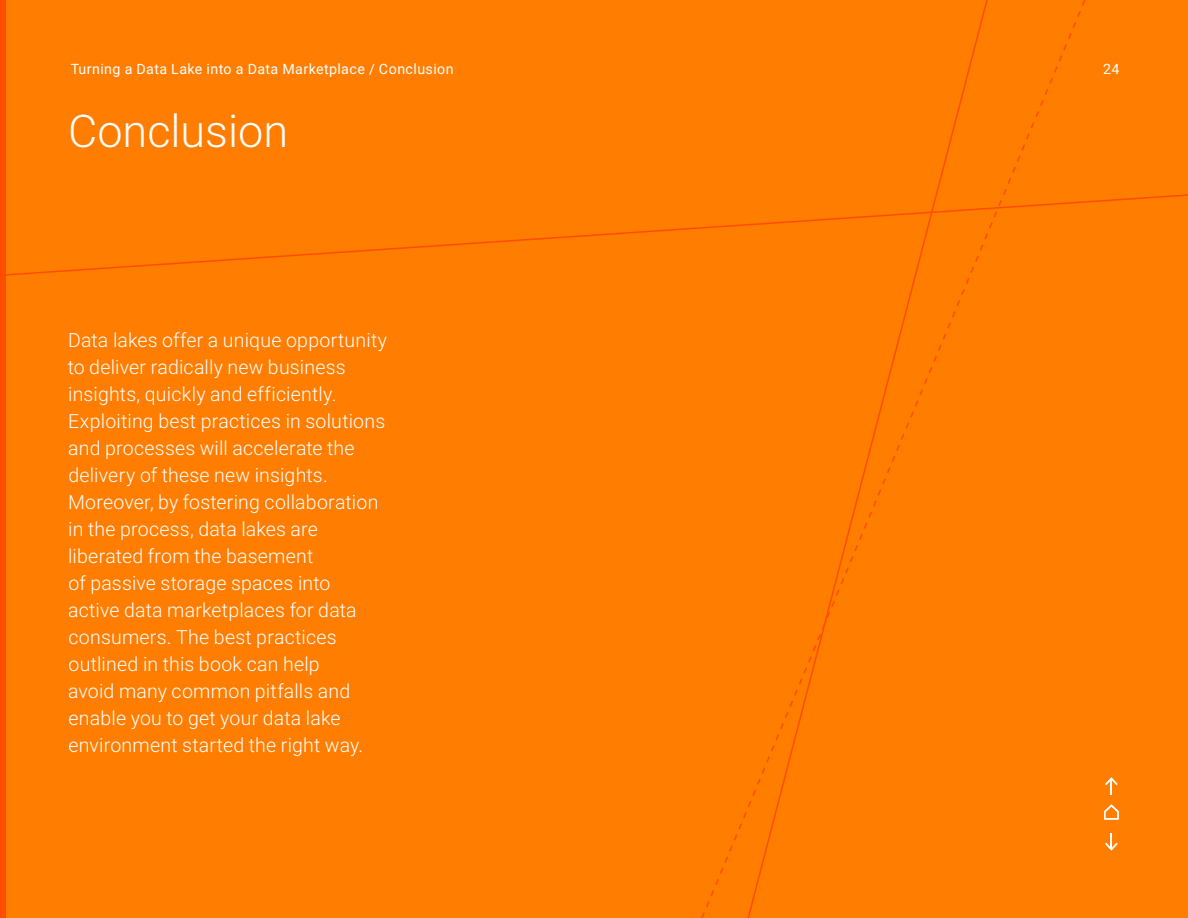
<style>
.page{position:relative;width:1188px;height:918px;background:#ff7d00}
.page>*{position:absolute;margin:0;border:0;box-sizing:border-box;transform-origin:0 0}
.t1{font:300 45px "Roboto";color:#fff}
.t2{font:300 19.5px/27px "Roboto";letter-spacing:.01em;color:#fff}
.t3{font:14.25px "Roboto";letter-spacing:.03em;color:#fff}
</style>
<div class="page">
<svg style="left:5px;top:193px;width:1183px;height:85px"></svg>
<svg style="left:700px;top:0;width:387px;height:918px"></svg>
<svg style="left:746px;top:0;width:243px;height:918px"></svg>
<div style="left:0;top:0;width:5px;height:918px;background:#ff4d00"></div>
<svg style="left:1105px;top:777px;width:13px;height:18px"></svg>
<svg style="left:1104px;top:804px;width:15px;height:16px"></svg>
<svg style="left:1105px;top:833px;width:13px;height:18px"></svg>
<p class="t3" style="left:71px;top:59px;width:384px">Turning a Data Lake into a Data Marketplace / Conclusion</p>
<h1 class="t1" style="left:68px;top:100px;width:221px">Conclusion</h1>
<p class="t2" style="left:68px;top:325px;width:321px">Data lakes offer a unique opportunity to deliver radically new business insights, quickly and efficiently.<br>Exploiting best practices in solutions and processes will accelerate the delivery of these new insights.<br>Moreover, by fostering collaboration in the process, data lakes are liberated from the basement<br>of passive storage spaces into<br>active data marketplaces for data consumers. The best practices outlined in this book can help<br>avoid many common pitfalls and enable you to get your data lake environment started the right way.</p>
<p class="t3" style="left:1103px;top:59px;width:18px">24</p>
</div>
